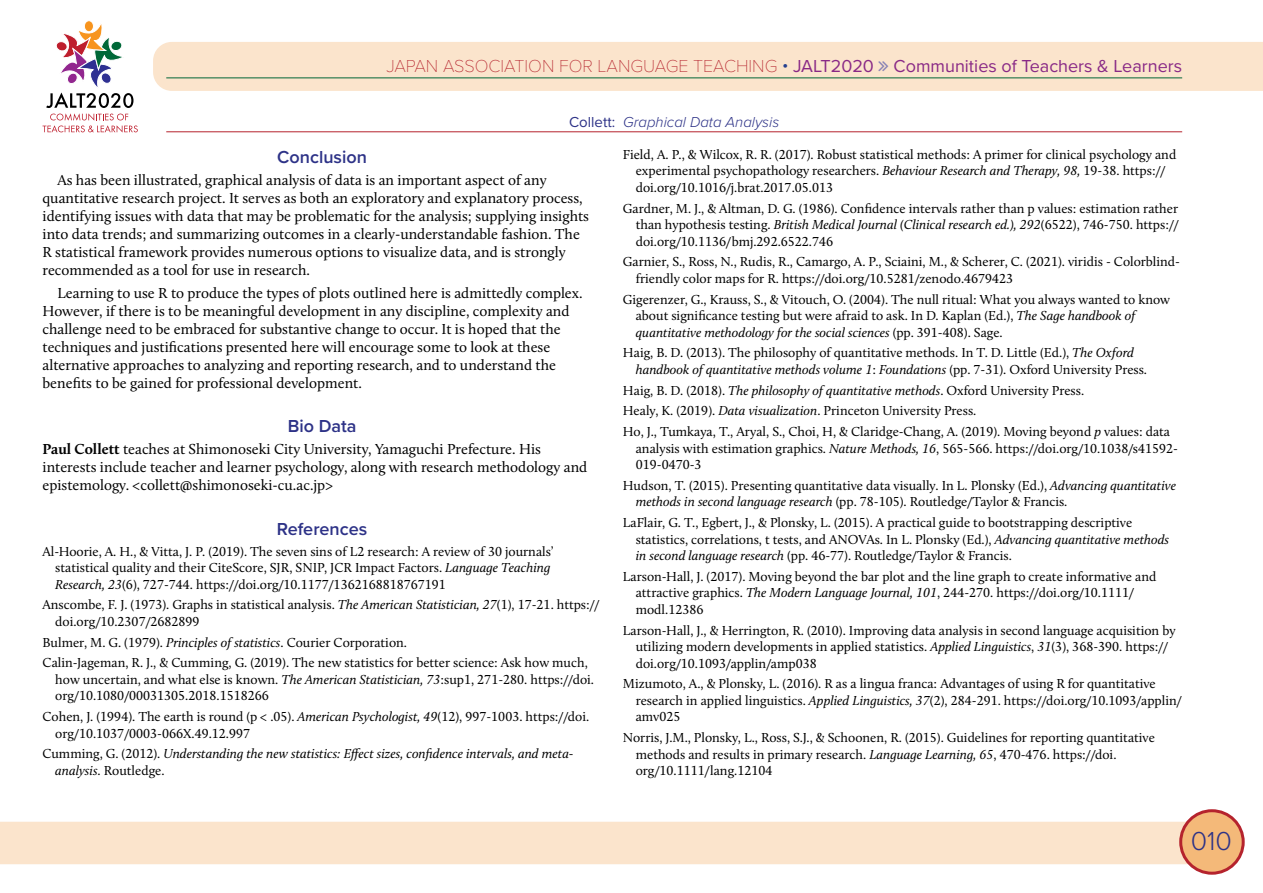
<style>
.page{position:relative;width:1263px;height:893px;background:#fff}
.page>*{position:absolute;margin:0;border:0;box-sizing:border-box;transform-origin:0 0}
.t1{font:300 27px "Proxima Nova";color:#2d3287}
.t2{font:18px "Proxima Nova";color:#892986}
.t3{font:600 18px "Proxima Nova";color:#2d3287}
.t4{font:15px/18px "Calluna";color:#000}
.t5{font:italic 300 15px "Proxima Nova";color:#2d3287}
.t6{font:13.5px/16.5px "Calluna";color:#000}
.t7{font:italic 13.5px/16.5px "Calluna";color:#000}
.s1{font-family:"Proxima Nova T";font-weight:100;color:#b5232d}
.s2{font-weight:300;color:#24408f}
.s3{font-weight:400;font-style:normal}
.s4{font-weight:700}
.s5{font-style:italic}
.s6{font-style:normal}
</style>
<div class="page">
<div style="left:0;top:822px;width:1190px;height:42px;background:#fbe4cc"></div>
<div style="left:1181px;top:811px;width:62px;height:62px;background:#f4b979;border-radius:50%"></div>
<div style="left:1179px;top:809px;width:66px;height:66px;border:3px solid #b5232d;border-radius:50%"></div>
<div style="left:153px;top:42px;width:1110px;height:49px;background:#fbe4cc"></div>
<hr style="left:166px;top:78px;width:1016px;height:1px;background:#026537">
<hr style="left:166px;top:132px;width:1016px;height:1px;background:#b5232d">
<div style="left:84px;top:20px;width:10px;height:12px;border:1px solid #fff;border-radius:50%"></div>
<svg style="left:43px;top:22px;width:95px;height:111px"></svg>
<svg style="left:879px;top:61px;width:9px;height:10px"></svg>
<h2 class="t2" style="left:386px;top:52px;width:797px"><span class="s1">JAPAN ASSOCIATION FOR LANGUAGE TEACHING</span> <span class="s2">•</span> JALT2020 Communities of Teachers &amp; Learners</h2>
<p class="t5" style="left:569px;top:111px;width:212px"><span class="s3">Collett:</span> Graphical Data Analysis</p>
<h2 class="t3" style="left:277px;top:144px;width:91px">Conclusion</h2>
<p class="t4" style="left:43px;top:171px;width:548px;text-indent:15px">As has been illustrated, graphical analysis of data is an important aspect of any quantitative research project. It serves as both an exploratory and explanatory process, identifying issues with data that may be problematic for the analysis; supplying insights into data trends; and summarizing outcomes in a clearly-understandable fashion. The R statistical framework provides numerous options to visualize data, and is strongly recommended as a tool for use in research.</p>
<p class="t4" style="left:43px;top:283px;width:542px;text-indent:15px">Learning to use R to produce the types of plots outlined here is admittedly complex.<br>However, if there is to be meaningful development in any discipline, complexity and challenge need to be embraced for substantive change to occur. It is hoped that the techniques and justifications presented here will encourage some to look at these alternative approaches to analyzing and reporting research, and to understand the benefits to be gained for professional development.</p>
<h2 class="t3" style="left:288px;top:413px;width:70px">Bio Data</h2>
<p class="t4" style="left:43px;top:440px;width:546px"><span class="s4">Paul Collett</span> teaches at Shimonoseki City University, Yamaguchi Prefecture. His interests include teacher and learner psychology, along with research methodology and epistemology. &lt;collett@shimonoseki-cu.ac.jp&gt;</p>
<h2 class="t3" style="left:277px;top:515px;width:92px">References</h2>
<p class="t6" style="left:55px;top:543px;width:500px;text-indent:-13px">Al-Hoorie, A. H., &amp; Vitta, J. P. (2019). The seven sins of L2 research: A review of 30 journals’ statistical quality and their CiteScore, SJR, SNIP, JCR Impact Factors. <span class="s5">Language Teaching<br>Research, 23</span>(6), 727-744. https://doi.org/10.1177/1362168818767191</p>
<p class="t6" style="left:55px;top:596px;width:546px;text-indent:-13px">Anscombe, F. J. (1973). Graphs in statistical analysis. <span class="s5">The American Statistician, 27</span>(1), 17-21. https:// doi.org/10.2307/2682899</p>
<p class="t6" style="left:43px;top:632px;width:547px;line-height:20.7px">Bulmer, M. G. (1979). <span class="s5">Principles of statistics</span>. Courier Corporation.<br>Calin-Jageman, R. J., &amp; Cumming, G. (2019). The new statistics for better science: Ask how much,</p>
<p class="t6" style="left:55px;top:671px;width:540px">how uncertain, and what else is known. <span class="s5">The American Statistician, 73</span>:sup1, 271-280. https://doi. org/10.1080/00031305.2018.1518266</p>
<p class="t6" style="left:55px;top:708px;width:535px;text-indent:-13px">Cohen, J. (1994). The earth is round (p &lt; .05). <span class="s5">American Psychologist, 49</span>(12), 997-1003. https://doi. org/10.1037/0003-066X.49.12.997</p>
<p class="t7" style="left:55px;top:745px;width:520px;text-indent:-13px"><span class="s6">Cumming, G. (2012).</span> Understanding the new statistics: Effect sizes, confidence intervals, and meta&shy;analysis<span class="s6">. Routledge.</span></p>
<p class="t6" style="left:636px;top:146px;width:542px;text-indent:-13px">Field, A. P., &amp; Wilcox, R. R. (2017). Robust statistical methods: A primer for clinical psychology and experimental psychopathology researchers. <span class="s5">Behaviour Research and Therapy, 98,</span> 19-38. https:// doi.org/10.1016/j.brat.2017.05.013</p>
<p class="t6" style="left:636px;top:200px;width:544px;text-align:justify;text-indent:-13px">Gardner, M. J., &amp; Altman, D. G. (1986). Confidence intervals rather than p values: estimation rather than hypothesis testing. <span class="s5">British Medical Journal (Clinical research ed.), 292</span>(6522), 746-750. https:// doi.org/10.1136/bmj.292.6522.746</p>
<p class="t6" style="left:636px;top:253px;width:546px;text-indent:-13px">Garnier, S., Ross, N., Rudis, R., Camargo, A. P., Sciaini, M., &amp; Scherer, C. (2021). viridis - Colorblind&shy;friendly color maps for R. https://doi.org/10.5281/zenodo.4679423</p>
<p class="t6" style="left:636px;top:291px;width:536px;text-indent:-13px">Gigerenzer, G., Krauss, S., &amp; Vitouch, O. (2004). The null ritual: What you always wanted to know about significance testing but were afraid to ask. In D. Kaplan (Ed.), <span class="s5">The Sage handbook of quantitative methodology for the social sciences</span> (pp. 391-408). Sage.</p>
<p class="t6" style="left:636px;top:344px;width:513px;text-indent:-13px">Haig, B. D. (2013). The philosophy of quantitative methods. In T. D. Little (Ed.), <span class="s5">The Oxford handbook of quantitative methods volume 1</span>: <span class="s5">Foundations</span> (pp. 7-31). Oxford University Press.</p>
<p class="t6" style="left:623px;top:380px;width:549px;line-height:20.7px">Haig, B. D. (2018). <span class="s5">The philosophy of quantitative methods</span>. Oxford University Press.<br>Healy, K. (2019). <span class="s5">Data visualization</span>. Princeton University Press.<br>Ho, J., Tumkaya, T., Aryal, S., Choi, H, &amp; Claridge-Chang, A. (2019). Moving beyond <span class="s5">p</span> values: data</p>
<p class="t6" style="left:636px;top:440px;width:544px">analysis with estimation graphics. <span class="s5">Nature Methods, 16</span>, 565-566. https://doi.org/10.1038/s41592-<br>019-0470-3</p>
<p class="t6" style="left:636px;top:477px;width:542px;text-indent:-13px">Hudson, T. (2015). Presenting quantitative data visually. In L. Plonsky (Ed.), <span class="s5">Advancing quantitative methods in second language research</span> (pp. 78-105). Routledge/Taylor &amp; Francis.</p>
<p class="t6" style="left:636px;top:514px;width:535px;text-indent:-13px">LaFlair, G. T., Egbert, J., &amp; Plonsky, L. (2015). A practical guide to bootstrapping descriptive statistics, correlations, t tests, and ANOVAs. In L. Plonsky (Ed.), <span class="s5">Advancing quantitative methods in second language research</span> (pp. 46-77). Routledge/Taylor &amp; Francis.</p>
<p class="t6" style="left:636px;top:568px;width:522px;text-indent:-13px">Larson-Hall, J. (2017). Moving beyond the bar plot and the line graph to create informative and attractive graphics. <span class="s5">The Modern Language Journal, 101</span>, 244-270. https://doi.org/10.1111/ modl.12386</p>
<p class="t6" style="left:636px;top:622px;width:541px;text-indent:-13px">Larson-Hall, J., &amp; Herrington, R. (2010). Improving data analysis in second language acquisition by utilizing modern developments in applied statistics. <span class="s5">Applied Linguistics</span>, <span class="s5">31</span>(3), 368-390. https:// doi.org/10.1093/applin/amp038</p>
<p class="t6" style="left:636px;top:675px;width:547px;text-indent:-13px">Mizumoto, A., &amp; Plonsky, L. (2016). R as a lingua franca: Advantages of using R for quantitative research in applied linguistics. <span class="s5">Applied Linguistics, 37</span>(2), 284-291. https://doi.org/10.1093/applin/ amv025</p>
<p class="t6" style="left:636px;top:729px;width:521px;text-indent:-13px">Norris, J.M., Plonsky, L., Ross, S.J., &amp; Schoonen, R. (2015). Guidelines for reporting quantitative methods and results in primary research. <span class="s5">Language Learning, 65</span>, 470-476. https://doi. org/10.1111/lang.12104</p>
<h1 class="t1" style="left:1191px;top:820px;width:43px">010</h1>
</div>
